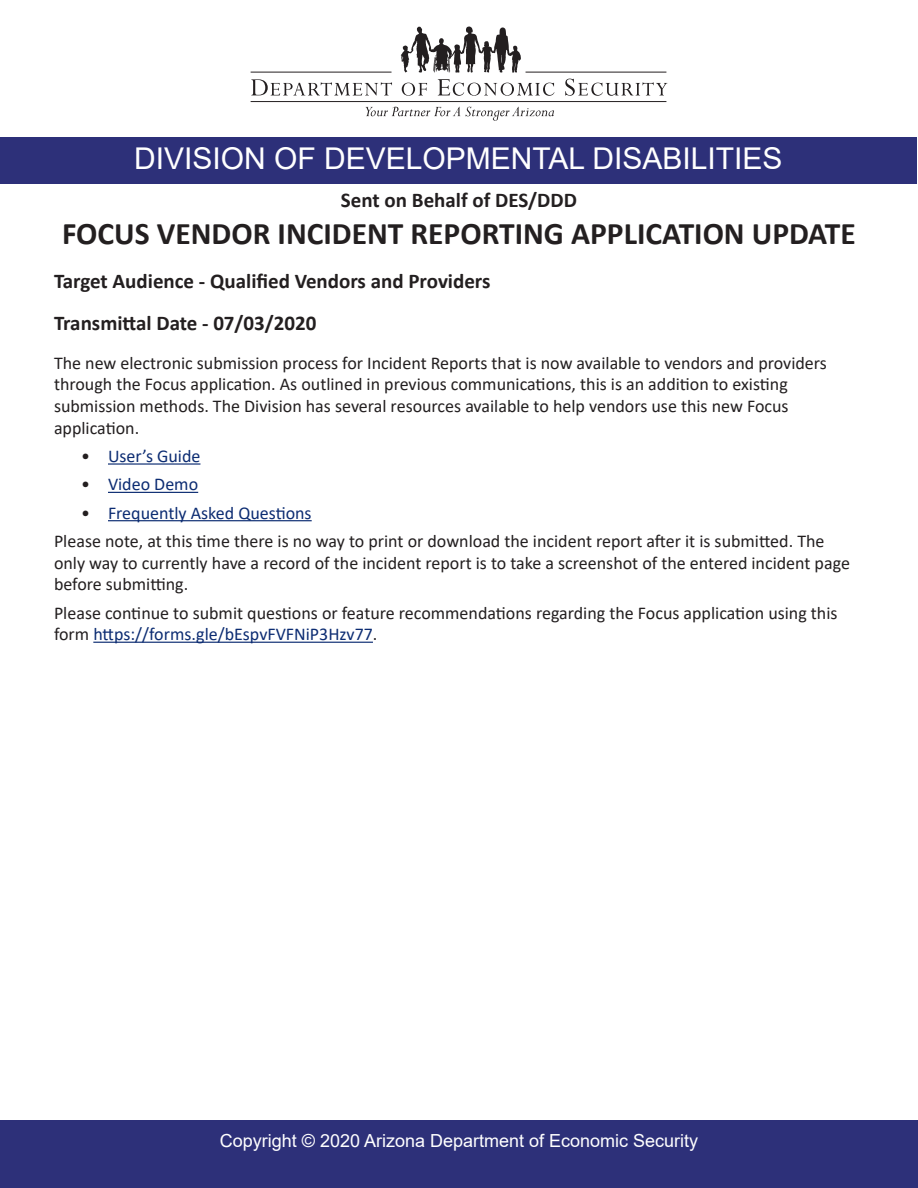
<style>
.page{position:relative;width:918px;height:1188px;background:#fff}
.page>*{position:absolute;margin:0;border:0;box-sizing:border-box;transform-origin:0 0}
.t1{font:700 31.5px "Calibri";color:#231f20}
.t2{font:30px "Arial";color:#fff}
.t3{font:700 21px/41.5px "Calibri";color:#231f20}
.t4{font:18px/21.6px "Calibri";color:#231f20}
.t5{font:18px "Arial";color:#fff}
.t6{font:18px "Calibri";color:#0c2c72}
.s1{color:#231f20}
.s2{color:#0c2c72}
</style>
<div class="page">
<div style="left:0;top:1120px;width:918px;height:68px;background:#2d3079"></div>
<svg style="left:251px;top:79px;width:141px;height:16px"></svg>
<svg style="left:366px;top:107px;width:188px;height:14px"></svg>
<svg style="left:401px;top:27px;width:120px;height:46px"></svg>
<svg style="left:402px;top:83px;width:25px;height:13px"></svg>
<svg style="left:438px;top:79px;width:116px;height:17px"></svg>
<svg style="left:565px;top:79px;width:102px;height:17px"></svg>
<hr style="left:251px;top:72px;width:141px;height:1px;background:#231f20">
<hr style="left:526px;top:72px;width:140px;height:1px;background:#231f20">
<hr style="left:251px;top:101px;width:415px;height:1px;background:#231f20">
<div style="left:1px;top:138px;width:916px;height:46px;background:#2d3079"></div>
<hr style="left:108px;top:463px;width:92px;height:2px;background:#0c2c72">
<hr style="left:108px;top:492px;width:90px;height:1px;background:#0c2c72">
<hr style="left:108px;top:520px;width:204px;height:1px;background:#0c2c72">
<hr style="left:93px;top:642px;width:280px;height:1px;background:#0c2c72">
<h2 class="t2" style="left:134px;top:138px;width:650px">DIVISION OF DEVELOPMENTAL DISABILITIES</h2>
<p class="t3" style="left:341px;top:179px;width:238px">Sent on Behalf of DES/DDD</p>
<h1 class="t1" style="left:62px;top:212px;width:795px">FOCUS VENDOR INCIDENT REPORTING APPLICATION UPDATE</h1>
<p class="t3" style="left:54px;top:260px;width:438px">Target Audience - Qualified Vendors and Providers<br>Transmittal Date - 07/03/2020</p>
<p class="t4" style="left:54px;top:352px;width:774px">The new electronic submission process for Incident Reports that is now available to vendors and providers through the Focus application. As outlined in previous communications, this is an addition to existing submission methods. The Division has several resources available to help vendors use this new Focus application.</p>
<p class="t6" style="left:81px;top:444px;width:121px"><span class="s1">•</span> User’s Guide</p>
<p class="t6" style="left:81px;top:472px;width:119px"><span class="s1">•</span> Video Demo</p>
<p class="t4" style="left:54px;top:498px;width:772px;line-height:28.3px;text-indent:27px">• <span class="s2">Frequently Asked Questions<br></span>Please note, at this time there is no way to print or download the incident report after it is submitted. The</p>
<p class="t4" style="left:54px;top:551px;width:798px">only way to currently have a record of the incident report is to take a screenshot of the entered incident page before submitting.</p>
<p class="t4" style="left:54px;top:601px;width:785px">Please continue to submit questions or feature recommendations regarding the Focus application using this form <span class="s2">https://forms.gle/bEspvFVFNiP3Hzv77</span>.</p>
<p class="t5" style="left:220px;top:1128px;width:480px">Copyright © 2020 Arizona Department of Economic Security</p>
</div>
